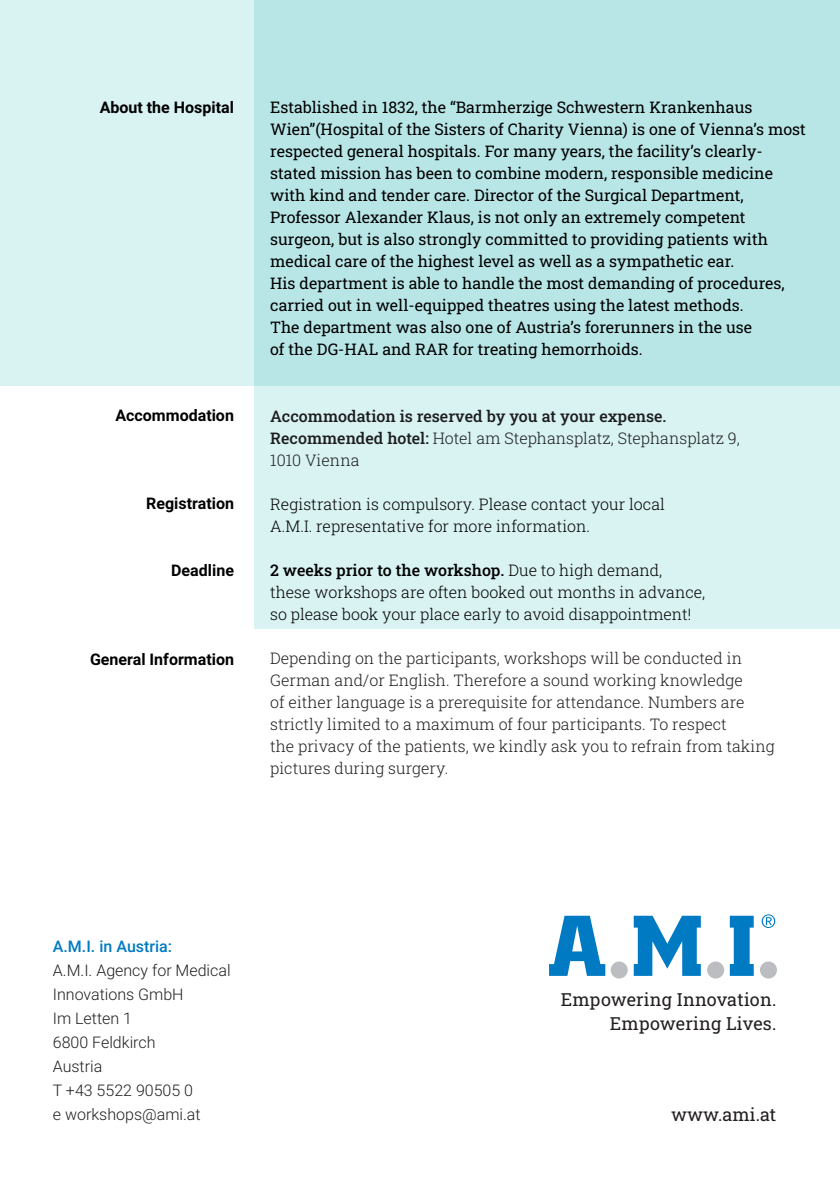
<style>
.page{position:relative;width:840px;height:1191px;background:#fff}
.page>*{position:absolute;margin:0;border:0;box-sizing:border-box;transform-origin:0 0}
.t1{font:18px "Roboto Slab";letter-spacing:.01em;color:#231f20}
.t2{font:16px/22px "Roboto Slab";color:#000}
.t3{font:300 16px/22px "Roboto Slab";color:#231f20}
.t4{font:300 16px/22px "Roboto Slab";color:#000}
.t5{font:500 16px/22px "Roboto Slab";color:#231f20}
.t6{font:300 16px/24px "Roboto";color:#231f20}
.t7{font:700 16px "Roboto";color:#000}
.t8{font:500 16px "Roboto";color:#007ac2}
.s1{font-weight:300}
.s2{font-weight:500}
</style>
<div class="page">
<div style="left:0;top:0;width:839px;height:386px;background:#d9f2f2"></div>
<svg style="left:254px;top:0;width:585px;height:628px;background:#c4eaea"></svg>
<svg style="left:729px;top:915px;width:24px;height:61px"></svg>
<svg style="left:549px;top:915px;width:56px;height:61px"></svg>
<svg style="left:633px;top:915px;width:67px;height:61px"></svg>
<div style="left:610px;top:961px;width:17px;height:17px;background:#bcbdc0;border-radius:50%"></div>
<svg style="left:761px;top:914px;width:13px;height:14px"></svg>
<div style="left:759px;top:961px;width:17px;height:17px;background:#bcbdc0;border-radius:50%"></div>
<div style="left:706px;top:961px;width:17px;height:17px;background:#bcbdc0;border-radius:50%"></div>
<p class="t7" style="left:100px;top:96px;width:136px">About the Hospital</p>
<p class="t7" style="left:115px;top:404px;width:120px">Accommodation</p>
<p class="t7" style="left:146px;top:492px;width:89px">Registration</p>
<p class="t7" style="left:171px;top:559px;width:64px">Deadline</p>
<p class="t7" style="left:90px;top:648px;width:145px">General Information</p>
<p class="t2" style="left:270px;top:96px;width:537px">Established in 1832, the “Barmherzige Schwestern Krankenhaus Wien”(Hospital of the Sisters of Charity Vienna) is one of Vienna’s most respected general hospitals. For many years, the facility’s clearly&shy;stated mission has been to combine modern, responsible medicine with kind and tender care. Director of the Surgical Department, Professor Alexander Klaus, is not only an extremely competent surgeon, but is also strongly committed to providing patients with medical care of the highest level as well as a sympathetic ear.<br>His department is able to handle the most demanding of procedures, carried out in well-equipped theatres using the latest methods.<br>The department was also one of Austria’s forerunners in the use<br>of the DG-HAL and RAR for treating hemorrhoids.</p>
<p class="t5" style="left:270px;top:404px;width:471px">Accommodation is reserved by you at your expense.<br>Recommended hotel: <span class="s1">Hotel am Stephansplatz, Stephansplatz 9,<br>1010 Vienna</span></p>
<p class="t4" style="left:270px;top:492px;width:396px">Registration is compulsory. Please contact your local<br>A.M.I. representative for more information.</p>
<p class="t4" style="left:270px;top:558px;width:436px"><span class="s2">2 weeks prior to the workshop.</span> Due to high demand, these workshops are often booked out months in advance, so please book your place early to avoid disappointment!</p>
<p class="t3" style="left:270px;top:646px;width:506px">Depending on the participants, workshops will be conducted in German and/or English. Therefore a sound working knowledge<br>of either language is a prerequisite for attendance. Numbers are strictly limited to a maximum of four participants. To respect<br>the privacy of the patients, we kindly ask you to refrain from taking pictures during surgery.</p>
<p class="t8" style="left:53px;top:935px;width:121px">A.M.I. in Austria:</p>
<p class="t6" style="left:53px;top:957px;width:179px">A.M.I. Agency for Medical<br>Innovations GmbH</p>
<p class="t6" style="left:53px;top:1005px;width:81px">Im Letten 1</p>
<p class="t6" style="left:53px;top:1029px;width:104px">6800 Feldkirch</p>
<p class="t6" style="left:53px;top:1053px;width:51px">Austria</p>
<p class="t6" style="left:53px;top:1077px;width:142px">T +43 5522 90505 0</p>
<p class="t6" style="left:53px;top:1101px;width:149px">e workshops@ami.at</p>
<p class="t1" style="left:560px;top:986px;width:217px">Empowering Innovation.</p>
<p class="t1" style="left:609px;top:1010px;width:168px">Empowering Lives.</p>
<p class="t1" style="left:670px;top:1102px;width:107px">www.ami.at</p>
</div>
